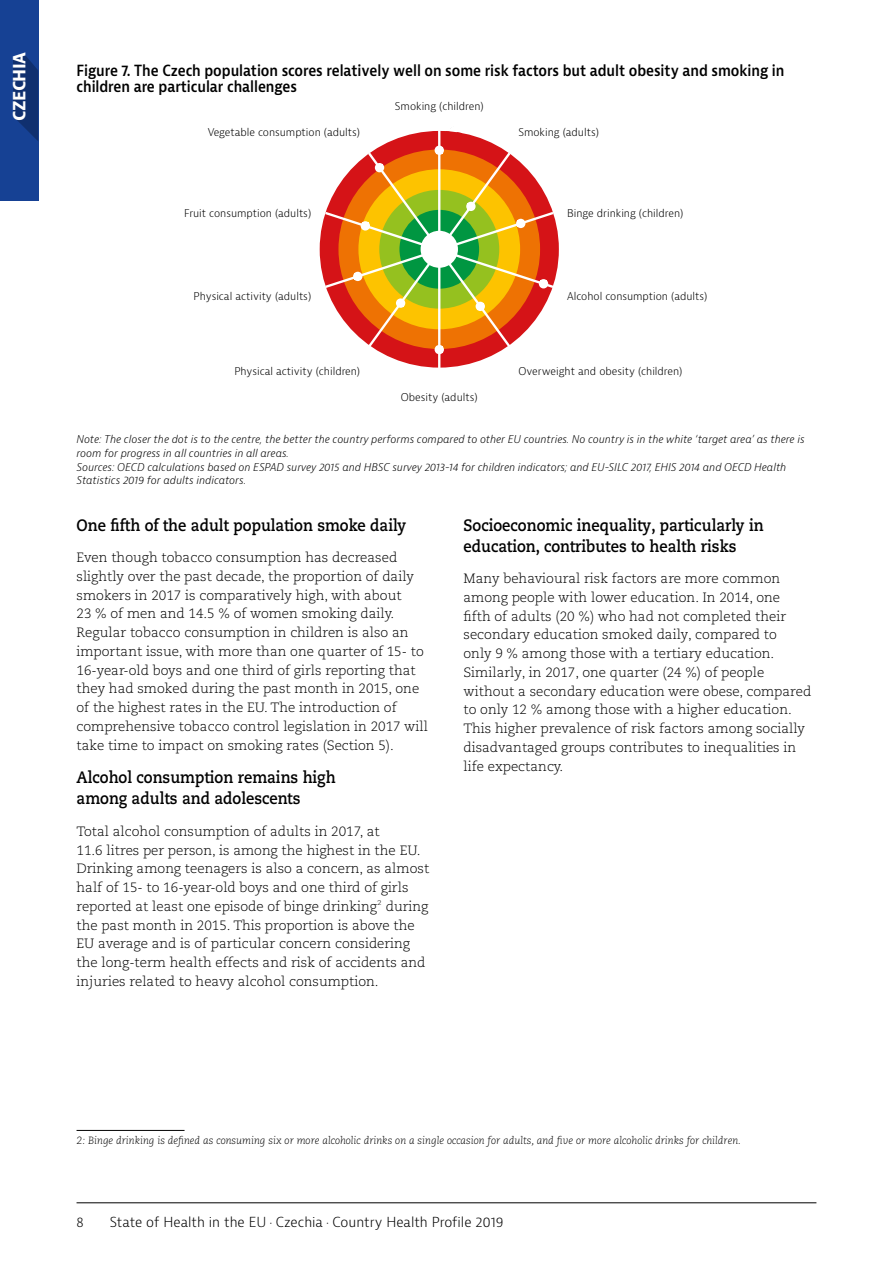
<style>
.page{position:relative;width:893px;height:1263px;background:#fff}
.page>*{position:absolute;margin:0;border:0;box-sizing:border-box;transform-origin:0 0}
.t1{font:700 18px "Bernina Sans";letter-spacing:-.04em;color:#fff;scale:.95 1}
.t2{font:700 16.5px/21px "Caecilia LT Pro 75";color:#000;scale:.9 1}
.t3{font:600 15px/16.5px "Bernina Sans";letter-spacing:-.005em;color:#000;scale:.9 1}
.t4{font:300 13.5px/18.8px "Caecilia LT Pro 45";color:#000}
.t5{font:300 13.5px "Bernina Sans";color:#000}
.t6{font:300 13.5px "Bernina Sans";color:#000;scale:.9 1}
.t7{font:italic 300 10.5px/13.5px "Bernina Sans";color:#000}
.t8{font:300 10.5px "Bernina Sans";color:#000}
.t9{font:italic 300 10.5px "Caecilia LT Pro 46";color:#000}
</style>
<div class="page">
<div style="left:0;top:0;width:38px;height:201px;background:#164194"></div>
<svg style="left:13px;top:55px;width:25px;height:86px"></svg>
<hr style="left:77px;top:1202px;width:739px;height:1px;background:#000">
<hr style="left:77px;top:1130px;width:108px;height:1px;background:#000">
<div style="left:320px;top:131px;width:239px;height:237px;background:#d51317;border-radius:50%"></div>
<hr style="left:438px;top:130px;width:2px;height:120px;background:#fff">
<hr style="left:438px;top:250px;width:2px;height:119px;background:#fff">
<svg style="left:323px;top:150px;width:233px;height:200px"></svg>
<div style="left:435px;top:146px;width:9px;height:9px;background:#fff;border-radius:50%"></div>
<div style="left:466px;top:202px;width:10px;height:9px;background:#fff;border-radius:50%"></div>
<div style="left:516px;top:219px;width:9px;height:9px;background:#fff;border-radius:50%"></div>
<div style="left:539px;top:279px;width:9px;height:9px;background:#fff;border-radius:50%"></div>
<div style="left:476px;top:302px;width:9px;height:9px;background:#fff;border-radius:50%"></div>
<div style="left:435px;top:345px;width:9px;height:9px;background:#fff;border-radius:50%"></div>
<div style="left:396px;top:298px;width:9px;height:10px;background:#fff;border-radius:50%"></div>
<div style="left:353px;top:272px;width:9px;height:9px;background:#fff;border-radius:50%"></div>
<div style="left:361px;top:221px;width:9px;height:10px;background:#fff;border-radius:50%"></div>
<div style="left:375px;top:163px;width:9px;height:9px;background:#fff;border-radius:50%"></div>
<svg style="left:447px;top:131px;width:14px;height:2px"></svg>
<h1 class="t1" style="left:7px;top:121px;width:73px;rotate:-90deg">CZECHIA</h1>
<p class="t3" style="left:77px;top:63px;width:788px">Figure 7. The Czech population scores relatively well on some risk factors but adult obesity and smoking in children are particular challenges</p>
<p class="t8" style="left:395px;top:99px;width:90px">Smoking (children)</p>
<p class="t8" style="left:208px;top:125px;width:154px">Vegetable consumption (adults)</p>
<p class="t8" style="left:518px;top:125px;width:82px">Smoking (adults)</p>
<p class="t8" style="left:184px;top:206px;width:129px">Fruit consumption (adults)</p>
<p class="t8" style="left:567px;top:206px;width:118px">Binge drinking (children)</p>
<p class="t8" style="left:194px;top:289px;width:119px">Physical activity (adults)</p>
<p class="t8" style="left:567px;top:289px;width:142px">Alcohol consumption (adults)</p>
<p class="t8" style="left:234px;top:364px;width:127px">Physical activity (children)</p>
<p class="t8" style="left:518px;top:364px;width:166px">Overweight and obesity (children)</p>
<p class="t8" style="left:401px;top:390px;width:78px">Obesity (adults)</p>
<p class="t7" style="left:77px;top:433px;width:729px">Note: The closer the dot is to the centre, the better the country performs compared to other EU countries. No country is in the white ‘target area’ as there is room for progress in all countries in all areas.<br>Sources: OECD calculations based on ESPAD survey 2015 and HBSC survey 2013-14 for children indicators; and EU-SILC 2017, EHIS 2014 and OECD Health Statistics 2019 for adults indicators.</p>
<p class="t2" style="left:77px;top:514px;width:368px">One fifth of the adult population smoke daily</p>
<p class="t4" style="left:77px;top:548px;width:353px">Even though tobacco consumption has decreased slightly over the past decade, the proportion of daily smokers in 2017 is comparatively high, with about<br>23 % of men and 14.5 % of women smoking daily.<br>Regular tobacco consumption in children is also an important issue, with more than one quarter of 15- to 16-year-old boys and one third of girls reporting that they had smoked during the past month in 2015, one of the highest rates in the EU. The introduction of comprehensive tobacco control legislation in 2017 will take time to impact on smoking rates (Section 5).</p>
<p class="t2" style="left:77px;top:767px;width:289px">Alcohol consumption remains high among adults and adolescents</p>
<p class="t4" style="left:77px;top:821px;width:354px">Total alcohol consumption of adults in 2017, at<br>11.6 litres per person, is among the highest in the EU.<br>Drinking among teenagers is also a concern, as almost half of 15- to 16-year-old boys and one third of girls reported at least one episode of binge drinking<sup>2</sup> during the past month in 2015. This proportion is above the EU average and is of particular concern considering the long-term health effects and risk of accidents and injuries related to heavy alcohol consumption.</p>
<p class="t2" style="left:463px;top:514px;width:335px">Socioeconomic inequality, particularly in education, contributes to health risks</p>
<p class="t4" style="left:463px;top:569px;width:349px">Many behavioural risk factors are more common among people with lower education. In 2014, one<br>fifth of adults (20 %) who had not completed their secondary education smoked daily, compared to<br>only 9 % among those with a tertiary education.<br>Similarly, in 2017, one quarter (24 %) of people without a secondary education were obese, compared to only 12 % among those with a higher education.<br>This higher prevalence of risk factors among socially disadvantaged groups contributes to inequalities in life expectancy.</p>
<p class="t9" style="left:77px;top:1134px;width:666px">2: Binge drinking is defined as consuming six or more alcoholic drinks on a single occasion for adults, and five or more alcoholic drinks for children.</p>
<p class="t6" style="left:77px;top:1213px;width:10px">8</p>
<p class="t5" style="left:110px;top:1213px;width:395px">State of Health in the EU · Czechia · Country Health Profile 2019</p>
</div>
